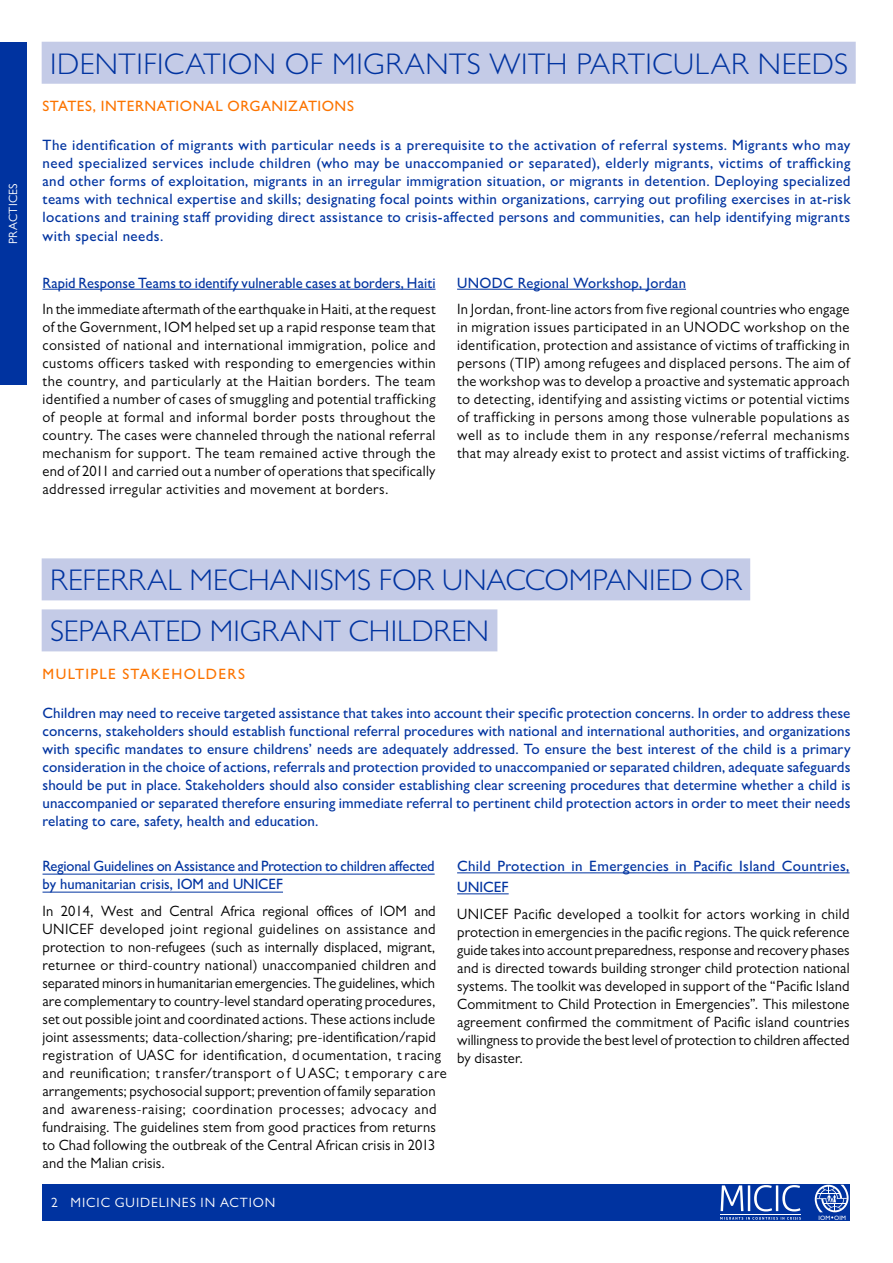
<style>
.page{position:relative;width:893px;height:1263px;background:#fff}
.page>*{position:absolute;margin:0;border:0;box-sizing:border-box;transform-origin:0 0}
.t1{font:300 30px/51px "Gill Sans MT Pro";letter-spacing:.005em;color:#0033a0}
.t2{font:15px/18px "Gill Sans MT Pro";letter-spacing:.015em;color:#000;text-align:justify}
.t3{font:500 15px/18px "Gill Sans MT Pro";letter-spacing:.005em;color:#0033a0;text-align:justify}
.t4{font:500 15px/21px "Gill Sans MT Pro";letter-spacing:.025em;color:#0033a0}
.t5{font:500 15px "Gill Sans MT Pro";letter-spacing:.035em;color:#fc7400}
.t6{font:500 15px "Gill Sans MT Pro";letter-spacing:.09em;color:#fc7400}
.t7{font:13.5px "Gill Sans MT Pro";letter-spacing:.07em;color:#fff}
.t8{font:12px "Gill Sans Nova";letter-spacing:.02em;color:#fff}
.t9{font:6.3px "Gill Sans";color:#fff}
</style>
<div class="page">
<div style="left:43px;top:1184px;width:807px;height:36px;background:#0033a0"></div>
<hr style="left:43px;top:289px;width:393px;height:1px;background:#0033a0">
<hr style="left:457px;top:289px;width:229px;height:1px;background:#0033a0">
<div style="left:42px;top:42px;width:814px;height:42px;background:#c4cbe7"></div>
<hr style="left:43px;top:892px;width:240px;height:1px;background:#0033a0">
<hr style="left:43px;top:874px;width:392px;height:1px;background:#0033a0">
<hr style="left:457px;top:872px;width:393px;height:1px;background:#0033a0">
<hr style="left:457px;top:893px;width:52px;height:1px;background:#0033a0">
<div style="left:42px;top:558px;width:708px;height:42px;background:#c4cbe7"></div>
<div style="left:42px;top:609px;width:455px;height:42px;background:#c4cbe7"></div>
<div style="left:0;top:43px;width:27px;height:342px;background:#0033a0"></div>
<svg style="left:721px;top:1185px;width:79px;height:26px"></svg>
<svg style="left:720px;top:1217px;width:81px;height:3px"></svg>
<hr style="left:720px;top:1214px;width:81px;height:1px;background:#fff">
<svg style="left:815px;top:1185px;width:34px;height:33px"></svg>
<p class="t8" style="left:6px;top:244px;width:62px;rotate:-90deg">PRACTICES</p>
<h1 class="t1" style="left:50px;top:38px;width:799px">IDENTIFICATION OF MIGRANTS WITH PARTICULAR NEEDS</h1>
<p class="t5" style="left:43px;top:97px;width:313px">STATES, INTERNATIONAL ORGANIZATIONS</p>
<p class="t3" style="left:43px;top:136px;width:809px">The identification of migrants with particular needs is a prerequisite to the activation of referral systems. Migrants who may need specialized services include children (who may be unaccompanied or separated), elderly migrants, victims of trafficking and other forms of exploitation, migrants in an irregular immigration situation, or migrants in detention. Deploying specialized teams with technical expertise and skills; designating focal points within organizations, carrying out profiling exercises in at-risk locations and training staff providing direct assistance to crisis-affected persons and communities, can help identifying migrants with special needs.</p>
<p class="t3" style="left:43px;top:273px;width:395px">Rapid Response Teams to identify vulnerable cases at borders, Haiti</p>
<p class="t2" style="left:43px;top:300px;width:395px">In the immediate aftermath of the earthquake in Haiti, at the request of the Government, IOM helped set up a rapid response team that consisted of national and international immigration, police and customs officers tasked with responding to emergencies within the country, and particularly at the Haitian borders. The team identified a number of cases of smuggling and potential trafficking of people at formal and informal border posts throughout the country. The cases were channeled through the national referral mechanism for support. The team remained active through the end of 2011 and carried out a number of operations that specifically addressed irregular activities and movement at borders.</p>
<p class="t3" style="left:457px;top:273px;width:230px">UNODC Regional Workshop, Jordan</p>
<p class="t2" style="left:457px;top:300px;width:394px">In Jordan, front-line actors from five regional countries who engage in migration issues participated in an UNODC workshop on the identification, protection and assistance of victims of trafficking in persons (TIP) among refugees and displaced persons. The aim of the workshop was to develop a proactive and systematic approach to detecting, identifying and assisting victims or potential victims of trafficking in persons among those vulnerable populations as well as to include them in any response/referral mechanisms that may already exist to protect and assist victims of trafficking.</p>
<h1 class="t1" style="left:50px;top:554px;width:693px">REFERRAL MECHANISMS FOR UNACCOMPANIED OR<br>SEPARATED MIGRANT CHILDREN</h1>
<p class="t6" style="left:43px;top:665px;width:204px">MULTIPLE STAKEHOLDERS</p>
<p class="t3" style="left:43px;top:704px;width:809px">Children may need to receive targeted assistance that takes into account their specific protection concerns. In order to address these concerns, stakeholders should establish functional referral procedures with national and international authorities, and organizations with specific mandates to ensure childrens’ needs are adequately addressed. To ensure the best interest of the child is a primary consideration in the choice of actions, referrals and protection provided to unaccompanied or separated children, adequate safeguards should be put in place. Stakeholders should also consider establishing clear screening procedures that determine whether a child is unaccompanied or separated therefore ensuring immediate referral to pertinent child protection actors in order to meet their needs relating to care, safety, health and education.</p>
<p class="t3" style="left:43px;top:857px;width:394px">Regional Guidelines on Assistance and Protection to children affected by humanitarian crisis, IOM and UNICEF</p>
<p class="t2" style="left:43px;top:902px;width:406px;text-align:left">In 2014, West and Central Africa regional offices of IOM and UNICEF developed joint regional guidelines on assistance and protection to non-refugees (such as internally displaced, migrant, returnee or third-country national) unaccompanied children and separated minors in humanitarian emergencies. The guidelines, which are complementary to country-level standard operating procedures, set out possible joint and coordinated actions. These actions include joint assessments; data-collection/sharing; pre-identification/rapid registration of UASC for identification, d ocumentation, t racing and reunification; t ransfer/transport o f U ASC; t emporary c are arrangements; psychosocial support; prevention of family separation and awareness-raising; coordination processes; advocacy and fundraising. The guidelines stem from good practices from returns to Chad following the outbreak of the Central African crisis in 2013 and the Malian crisis.</p>
<p class="t4" style="left:457px;top:856px;width:394px">Child Protection in Emergencies in Pacific Island Countries,<br>UNICEF</p>
<p class="t2" style="left:457px;top:905px;width:394px">UNICEF Pacific developed a toolkit for actors working in child protection in emergencies in the pacific regions. The quick reference guide takes into account preparedness, response and recovery phases and is directed towards building stronger child protection national systems. The toolkit was developed in support of the “Pacific Island Commitment to Child Protection in Emergencies”. This milestone agreement confirmed the commitment of Pacific island countries willingness to provide the best level of protection to children affected by disaster.</p>
<p class="t7" style="left:51px;top:1194px;width:226px">2 MICIC GUIDELINES IN ACTION</p>
<p class="t9" style="left:819px;top:1214px;width:29px">IOM OIM</p>
</div>
